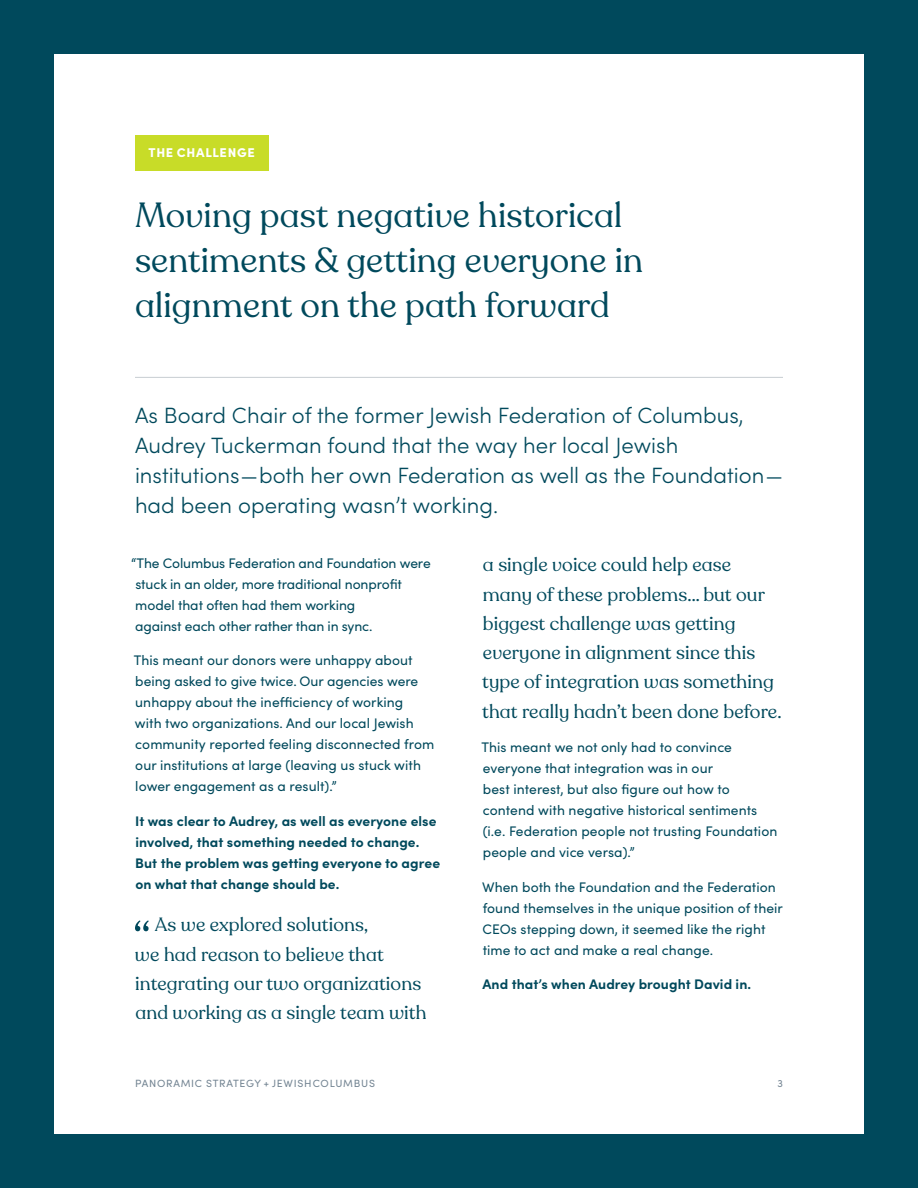
<style>
.page{position:relative;width:918px;height:1188px;background:#00495c}
.page>*{position:absolute;margin:0;border:0;box-sizing:border-box;transform-origin:0 0}
.t1{font:34.5px/45px "Recoleta Alt";letter-spacing:.005em;color:#00495c}
.t2{font:300 22.2px/30px "Sofia Pro";letter-spacing:.005em;color:#00495c}
.t3{font:18.9px/29.2px "Recoleta Alt";letter-spacing:.005em;color:#00495c}
.t4{font:13.8px/21px "Sofia Pro";letter-spacing:.005em;color:#00495c}
.t5{font:700 13.8px/21px "Sofia Pro";letter-spacing:.005em;color:#00495c}
.t6{font:900 12.75px "Sofia Pro";letter-spacing:.055em;color:#fff}
.t7{font:10.5px "Sofia Pro";letter-spacing:.07em;color:#748593}
</style>
<div class="page">
<div style="left:54px;top:54px;width:810px;height:1080px;background:#fff"></div>
<svg style="left:135px;top:920px;width:14px;height:11px"></svg>
<div style="left:135px;top:135px;width:133px;height:36px;background:#c8dc28"></div>
<hr style="left:135px;top:377px;width:648px;height:1px;background:#c7cdd2">
<p class="t6" style="left:149px;top:143px;width:108px">THE CHALLENGE</p>
<p class="t1" style="left:135px;top:193px;width:510px">Moving past negative historical sentiments &amp; getting everyone in alignment on the path forward</p>
<p class="t2" style="left:135px;top:399px;width:650px">As Board Chair of the former Jewish Federation of Columbus, Audrey Tuckerman found that the way her local Jewish institutions—both her own Federation as well as the Foundation— had been operating wasn’t working.</p>
<p class="t4" style="left:131px;top:551px;width:301px">“The Columbus Federation and Foundation were stuck in an older, more traditional nonprofit model that often had them working<br>against each other rather than in sync.</p>
<p class="t4" style="left:134px;top:649px;width:302px">This meant our donors were unhappy about being asked to give twice. Our agencies were unhappy about the inefficiency of working<br>with two organizations. And our local Jewish community reported feeling disconnected from our institutions at large (leaving us stuck with lower engagement as a result).”</p>
<p class="t5" style="left:135px;top:809px;width:306px">It was clear to Audrey, as well as everyone else involved, that something needed to change.<br>But the problem was getting everyone to agree on what that change should be.</p>
<p class="t3" style="left:135px;top:911px;width:293px;text-indent:20px">As we explored solutions,<br>we had reason to believe that integrating our two organizations and working as a single team with</p>
<p class="t3" style="left:482px;top:551px;width:301px">a single voice could help ease many of these problems… but our biggest challenge was getting everyone in alignment since this type of integration was something that really hadn’t been done before.</p>
<p class="t4" style="left:481px;top:736px;width:298px">This meant we not only had to convince everyone that integration was in our<br>best interest, but also figure out how to contend with negative historical sentiments (i.e. Federation people not trusting Foundation people and vice versa).”</p>
<p class="t4" style="left:482px;top:876px;width:302px">When both the Foundation and the Federation found themselves in the unique position of their CEOs stepping down, it seemed like the right time to act and make a real change.</p>
<p class="t5" style="left:482px;top:973px;width:270px">And that’s when Audrey brought David in.</p>
<p class="t7" style="left:135px;top:1076px;width:241px">PANORAMIC STRATEGY + JEWISHCOLUMBUS</p>
<p class="t7" style="left:778px;top:1076px;width:7px">3</p>
</div>
